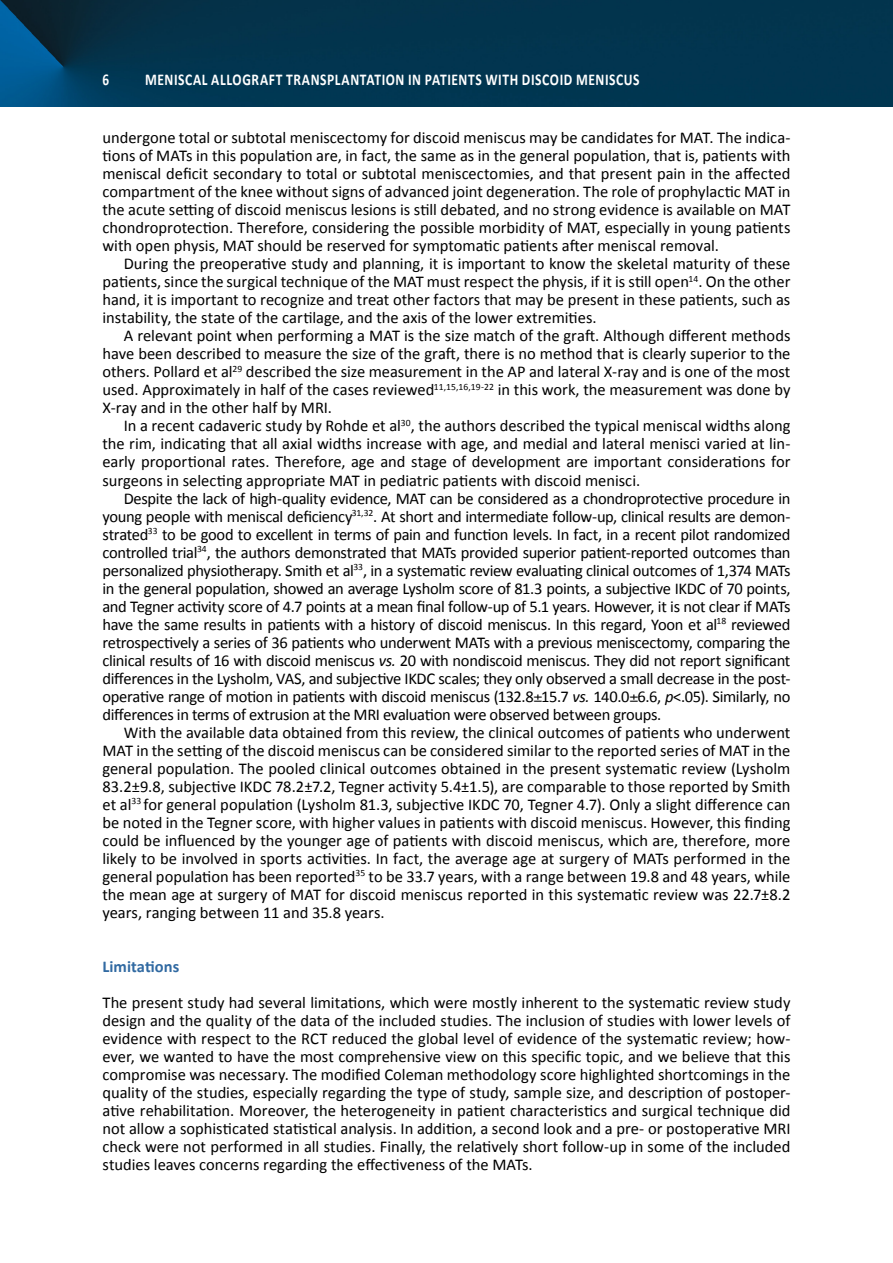
<style>
.page{position:relative;width:893px;height:1263px;background:#fff}
.page>*{position:absolute;margin:0;border:0;box-sizing:border-box;transform-origin:0 0}
.t1{font:16.5px/18px "Calibri";letter-spacing:-.005em;color:#000;text-align:justify}
.t2{font:700 16.5px "Calibri";letter-spacing:.045em;color:#fff;scale:.82 1}
.t3{font:700 16.5px "Calibri";color:#316aa2}
.t4{font:700 16.5px "Calibri";letter-spacing:.045em;color:#fff;scale:.8 1}
.s1{font-style:italic}
</style>
<div class="page">
<img style="left:0;top:0;width:893px;height:106px">
<p class="t4" style="left:102px;top:69px;width:10px">6</p>
<p class="t2" style="left:145px;top:69px;width:605px">MENISCAL ALLOGRAFT TRANSPLANTATION IN PATIENTS WITH DISCOID MENISCUS</p>
<p class="t1" style="left:102px;top:128px;width:689px">undergone total or subtotal meniscectomy for discoid meniscus may be candidates for MAT. The indica&shy;tions of MATs in this population are, in fact, the same as in the general population, that is, patients with meniscal deficit secondary to total or subtotal meniscectomies, and that present pain in the affected compartment of the knee without signs of advanced joint degeneration. The role of prophylactic MAT in the acute setting of discoid meniscus lesions is still debated, and no strong evidence is available on MAT chondroprotection. Therefore, considering the possible morbidity of MAT, especially in young patients with open physis, MAT should be reserved for symptomatic patients after meniscal removal.</p>
<p class="t1" style="left:102px;top:254px;width:689px;text-indent:21px">During the preoperative study and planning, it is important to know the skeletal maturity of these patients, since the surgical technique of the MAT must respect the physis, if it is still open<sup>14</sup>. On the other hand, it is important to recognize and treat other factors that may be present in these patients, such as instability, the state of the cartilage, and the axis of the lower extremities.</p>
<p class="t1" style="left:102px;top:326px;width:689px;text-indent:21px">A relevant point when performing a MAT is the size match of the graft. Although different methods have been described to measure the size of the graft, there is no method that is clearly superior to the others. Pollard et al<sup>29</sup> described the size measurement in the AP and lateral X-ray and is one of the most used. Approximately in half of the cases reviewed<sup>11,15,16,19-22</sup> in this work, the measurement was done by X-ray and in the other half by MRI.</p>
<p class="t1" style="left:102px;top:416px;width:689px;text-indent:21px">In a recent cadaveric study by Rohde et al<sup>30</sup>, the authors described the typical meniscal widths along the rim, indicating that all axial widths increase with age, and medial and lateral menisci varied at lin&shy;early proportional rates. Therefore, age and stage of development are important considerations for surgeons in selecting appropriate MAT in pediatric patients with discoid menisci.</p>
<p class="t1" style="left:102px;top:488px;width:690px;text-indent:21px">Despite the lack of high-quality evidence, MAT can be considered as a chondroprotective procedure in young people with meniscal deficiency<sup>31,32</sup>. At short and intermediate follow-up, clinical results are demon&shy;strated<sup>33</sup> to be good to excellent in terms of pain and function levels. In fact, in a recent pilot randomized controlled trial<sup>34</sup>, the authors demonstrated that MATs provided superior patient-reported outcomes than personalized physiotherapy. Smith et al<sup>33</sup>, in a systematic review evaluating clinical outcomes of 1,374 MATs in the general population, showed an average Lysholm score of 81.3 points, a subjective IKDC of 70 points, and Tegner activity score of 4.7 points at a mean final follow-up of 5.1 years. However, it is not clear if MATs have the same results in patients with a history of discoid meniscus. In this regard, Yoon et al<sup>18</sup> reviewed retrospectively a series of 36 patients who underwent MATs with a previous meniscectomy, comparing the clinical results of 16 with discoid meniscus <span class="s1">vs.</span> 20 with nondiscoid meniscus. They did not report significant differences in the Lysholm, VAS, and subjective IKDC scales; they only observed a small decrease in the post&shy;operative range of motion in patients with discoid meniscus (132.8 15.7 <span class="s1">vs.</span> 140.0 6.6, <span class="s1">p</span>&lt;.05). Similarly, no differences in terms of extrusion at the MRI evaluation were observed between groups.</p>
<p class="t1" style="left:102px;top:722px;width:689px;text-indent:21px">With the available data obtained from this review, the clinical outcomes of patients who underwent MAT in the setting of the discoid meniscus can be considered similar to the reported series of MAT in the general population. The pooled clinical outcomes obtained in the present systematic review (Lysholm 83.2±9.8, subjective IKDC 78.2±7.2, Tegner activity 5.4±1.5), are comparable to those reported by Smith et al<sup>33</sup> for general population (Lysholm 81.3, subjective IKDC 70, Tegner 4.7). Only a slight difference can be noted in the Tegner score, with higher values in patients with discoid meniscus. However, this finding could be influenced by the younger age of patients with discoid meniscus, which are, therefore, more likely to be involved in sports activities. In fact, the average age at surgery of MATs performed in the general population has been reported<sup>35</sup> to be 33.7 years, with a range between 19.8 and 48 years, while the mean age at surgery of MAT for discoid meniscus reported in this systematic review was 22.7±8.2 years, ranging between 11 and 35.8 years.</p>
<p class="t3" style="left:102px;top:956px;width:78px">Limitations</p>
<p class="t1" style="left:102px;top:992px;width:689px">The present study had several limitations, which were mostly inherent to the systematic review study design and the quality of the data of the included studies. The inclusion of studies with lower levels of evidence with respect to the RCT reduced the global level of evidence of the systematic review; how&shy;ever, we wanted to have the most comprehensive view on this specific topic, and we believe that this compromise was necessary. The modified Coleman methodology score highlighted shortcomings in the quality of the studies, especially regarding the type of study, sample size, and description of postoper&shy;ative rehabilitation. Moreover, the heterogeneity in patient characteristics and surgical technique did not allow a sophisticated statistical analysis. In addition, a second look and a pre- or postoperative MRI check were not performed in all studies. Finally, the relatively short follow-up in some of the included studies leaves concerns regarding the effectiveness of the MATs.</p>
</div>
